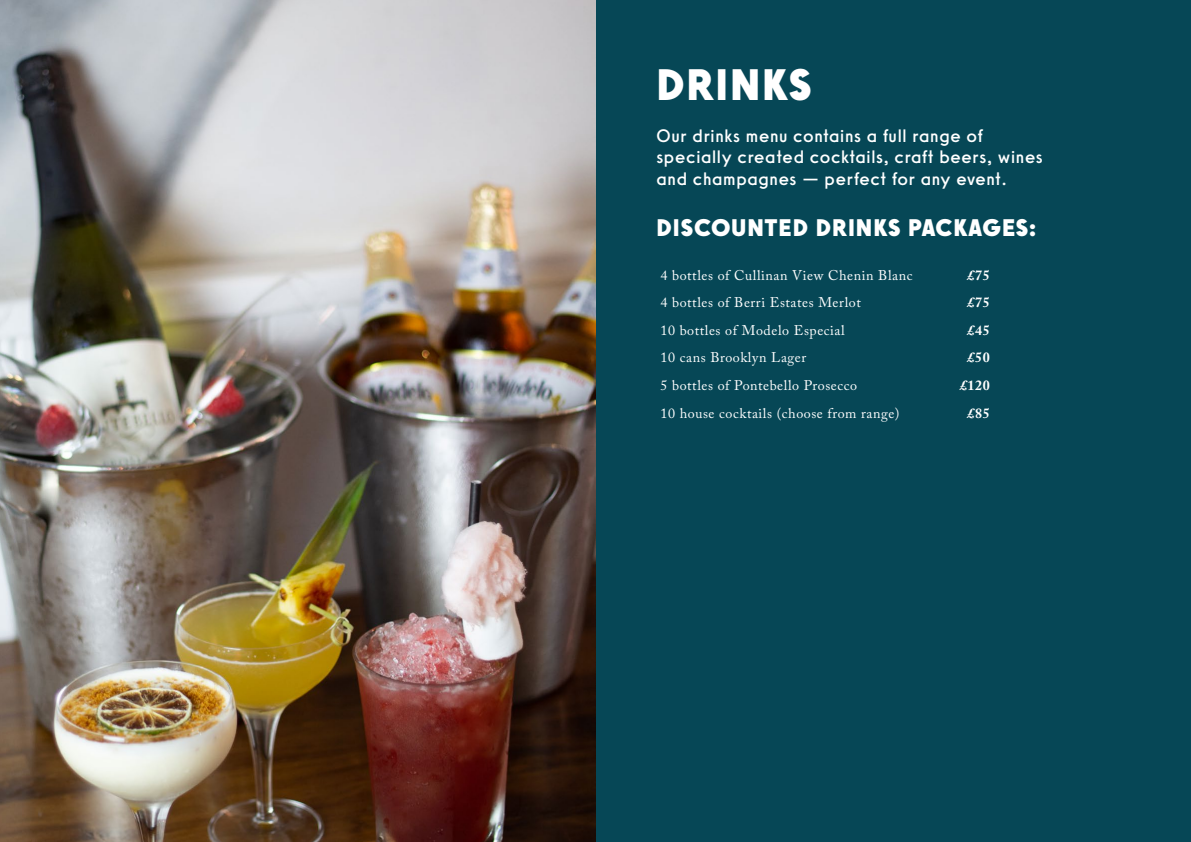
<style>
.page{position:relative;width:1191px;height:842px;background:#fff}
.page>*{position:absolute;margin:0;border:0;box-sizing:border-box;transform-origin:0 0}
.t1{font:700 44px "Sawton Circular";letter-spacing:.04em;color:#fff}
.t2{font:700 24px "Sawton Circular";letter-spacing:.04em;color:#fff}
.t3{font:18px/21.6px "Sawton Circular";letter-spacing:.04em;color:#fff}
.t4{font:14px "Adobe Caslon Pro";letter-spacing:.04em;color:#fff}
.t5{font:700 14px "Adobe Caslon Pro";letter-spacing:.04em;color:#fff}
</style>
<div class="page">
<div style="left:595px;top:0;width:596px;height:842px;background:#064756"></div>
<img style="left:0;top:0;width:595px;height:842px">
<h1 class="t1" style="left:656px;top:58px;width:156px">DRINKS</h1>
<p class="t3" style="left:656px;top:125px;width:388px">Our drinks menu contains a full range of specially created cocktails, craft beers, wines and champagnes — perfect for any event.</p>
<h2 class="t2" style="left:656px;top:213px;width:381px">DISCOUNTED DRINKS PACKAGES:</h2>
<p class="t4" style="left:660px;top:267px;width:253px">4 bottles of Cullinan View Chenin Blanc</p>
<p class="t5" style="left:967px;top:267px;width:24px">£75</p>
<p class="t4" style="left:660px;top:294px;width:202px">4 bottles of Berri Estates Merlot</p>
<p class="t5" style="left:967px;top:294px;width:24px">£75</p>
<p class="t4" style="left:660px;top:322px;width:186px">10 bottles of Modelo Especial</p>
<p class="t5" style="left:967px;top:322px;width:24px">£45</p>
<p class="t4" style="left:660px;top:349px;width:147px">10 cans Brooklyn Lager</p>
<p class="t5" style="left:967px;top:349px;width:24px">£50</p>
<p class="t4" style="left:660px;top:377px;width:198px">5 bottles of Pontebello Prosecco</p>
<p class="t5" style="left:960px;top:377px;width:31px">£120</p>
<p class="t4" style="left:660px;top:405px;width:240px">10 house cocktails (choose from range)</p>
<p class="t5" style="left:967px;top:405px;width:24px">£85</p>
</div>
